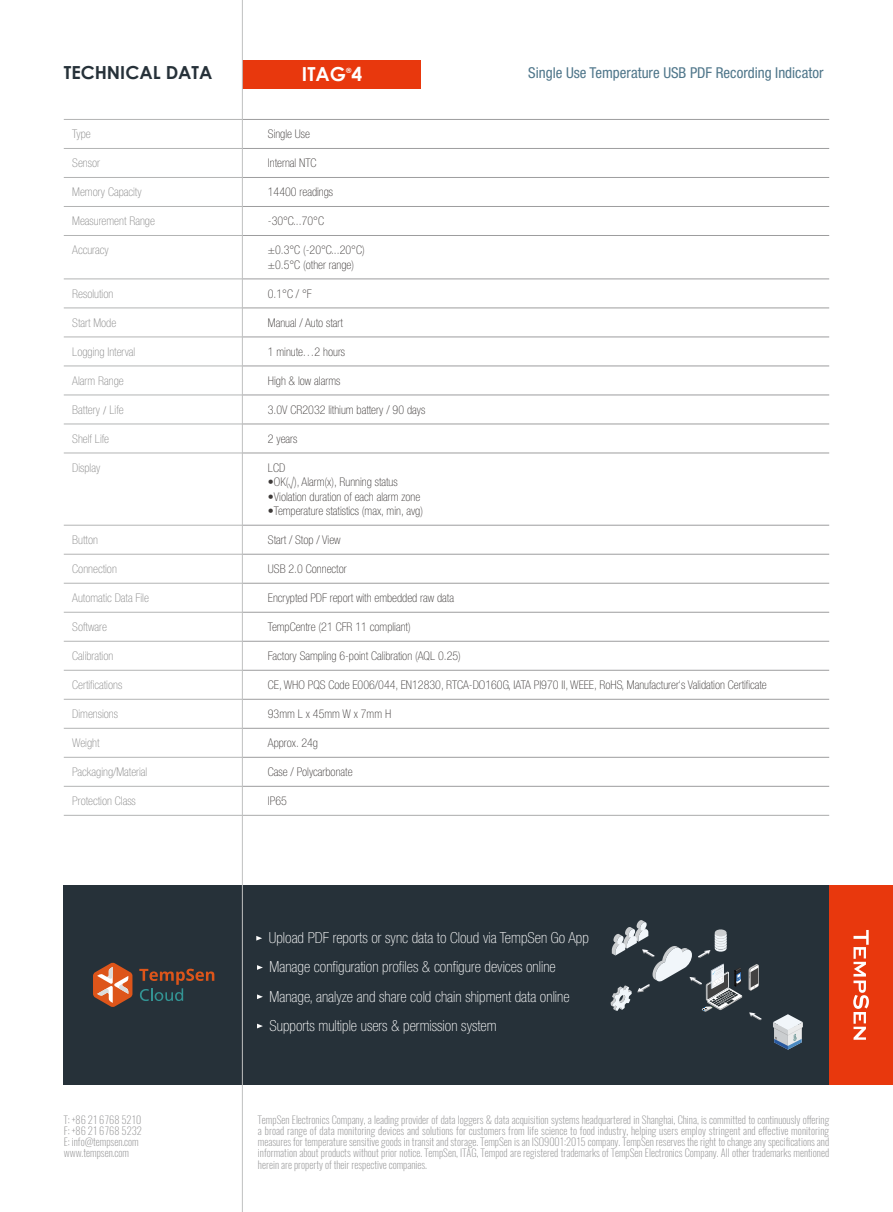
<style>
.page{position:relative;width:893px;height:1212px;background:#fff}
.page>*{position:absolute;margin:0;border:0;box-sizing:border-box;transform-origin:0 0}
.t1{font:700 19.35px "Century Gothic";color:#fff}
.t2{font:700 18px "Century Gothic";color:#263139}
.t3{font:100 condensed 15.3px/29.2px "Helvetica Neue LT Pro";color:#fff}
.t4{font:condensed 15px "Helvetica Neue LT Pro";color:#4f768a}
.t5{font:100 condensed 12px/14.4px "Helvetica Neue LT Pro";color:#3e3a39}
.t6{font:100 condensed 12px "Helvetica Neue LT Pro";color:#898989}
.t7{font:200 10.5px/11.2px "Oswald";color:#949495;text-align:justify}
.t8{font:700 7.05px "Century Gothic";color:#fff}
.s1{font-family:"Adobe Song Std";font-weight:300;font-stretch:normal}
</style>
<div class="page">
<svg style="left:243px;top:279px;width:586px;height:536px"></svg>
<hr style="left:242px;top:815px;width:587px;height:1px;background:#aaabab">
<hr style="left:242px;top:119px;width:587px;height:1px;background:#9d9d9e">
<hr style="left:242px;top:148px;width:587px;height:1px;background:#9d9d9e">
<hr style="left:242px;top:177px;width:587px;height:1px;background:#9d9d9e">
<hr style="left:242px;top:206px;width:587px;height:1px;background:#9d9d9e">
<hr style="left:242px;top:235px;width:587px;height:1px;background:#9d9d9e">
<hr style="left:242px;top:278px;width:587px;height:1px;background:#9d9d9e">
<hr style="left:242px;top:308px;width:587px;height:1px;background:#9d9d9e">
<hr style="left:242px;top:337px;width:587px;height:1px;background:#9d9d9e">
<hr style="left:242px;top:366px;width:587px;height:1px;background:#9d9d9e">
<hr style="left:242px;top:395px;width:587px;height:1px;background:#9d9d9e">
<hr style="left:242px;top:424px;width:587px;height:1px;background:#9d9d9e">
<hr style="left:242px;top:453px;width:587px;height:1px;background:#9d9d9e">
<hr style="left:242px;top:525px;width:587px;height:1px;background:#9d9d9e">
<hr style="left:242px;top:554px;width:587px;height:1px;background:#9d9d9e">
<hr style="left:242px;top:583px;width:587px;height:1px;background:#9d9d9e">
<hr style="left:242px;top:612px;width:587px;height:1px;background:#9d9d9e">
<hr style="left:242px;top:641px;width:587px;height:1px;background:#9d9d9e">
<hr style="left:242px;top:670px;width:587px;height:1px;background:#9d9d9e">
<hr style="left:242px;top:699px;width:587px;height:1px;background:#9d9d9e">
<hr style="left:242px;top:728px;width:587px;height:1px;background:#9d9d9e">
<hr style="left:242px;top:757px;width:587px;height:1px;background:#9d9d9e">
<hr style="left:242px;top:786px;width:587px;height:1px;background:#9d9d9e">
<hr style="left:64px;top:119px;width:178px;height:1px;background:#b3b4b4">
<hr style="left:64px;top:148px;width:178px;height:1px;background:#b3b4b4">
<hr style="left:64px;top:177px;width:178px;height:1px;background:#b3b4b4">
<hr style="left:64px;top:206px;width:178px;height:1px;background:#b3b4b4">
<hr style="left:64px;top:235px;width:178px;height:1px;background:#b3b4b4">
<hr style="left:64px;top:278px;width:178px;height:1px;background:#b3b4b4">
<hr style="left:64px;top:308px;width:178px;height:1px;background:#b3b4b4">
<hr style="left:64px;top:337px;width:178px;height:1px;background:#b3b4b4">
<hr style="left:64px;top:366px;width:178px;height:1px;background:#b3b4b4">
<hr style="left:64px;top:395px;width:178px;height:1px;background:#b3b4b4">
<hr style="left:64px;top:424px;width:178px;height:1px;background:#b3b4b4">
<hr style="left:64px;top:453px;width:178px;height:1px;background:#b3b4b4">
<hr style="left:64px;top:525px;width:178px;height:1px;background:#b3b4b4">
<hr style="left:64px;top:554px;width:178px;height:1px;background:#b3b4b4">
<hr style="left:64px;top:583px;width:178px;height:1px;background:#b3b4b4">
<hr style="left:64px;top:612px;width:178px;height:1px;background:#b3b4b4">
<hr style="left:64px;top:641px;width:178px;height:1px;background:#b3b4b4">
<hr style="left:64px;top:670px;width:178px;height:1px;background:#b3b4b4">
<hr style="left:64px;top:699px;width:178px;height:1px;background:#b3b4b4">
<hr style="left:64px;top:728px;width:178px;height:1px;background:#b3b4b4">
<hr style="left:64px;top:757px;width:178px;height:1px;background:#b3b4b4">
<hr style="left:64px;top:786px;width:178px;height:1px;background:#b3b4b4">
<hr style="left:64px;top:815px;width:178px;height:1px;background:#b3b4b4">
<div style="left:243px;top:60px;width:178px;height:28px;background:#e8380d"></div>
<div style="left:829px;top:885px;width:64px;height:199px;background:#e8380d"></div>
<div style="left:64px;top:885px;width:765px;height:199px;background:#263139"></div>
<svg style="left:93px;top:962px;width:39px;height:45px"></svg>
<svg style="left:139px;top:969px;width:75px;height:32px"></svg>
<svg style="left:749px;top:1012px;width:13px;height:8px"></svg>
<svg style="left:773px;top:1014px;width:30px;height:36px"></svg>
<svg style="left:749px;top:964px;width:10px;height:27px"></svg>
<svg style="left:611px;top:920px;width:131px;height:92px"></svg>
<svg style="left:256px;top:936px;width:6px;height:4px"></svg>
<svg style="left:257px;top:965px;width:6px;height:5px"></svg>
<svg style="left:257px;top:994px;width:6px;height:5px"></svg>
<svg style="left:257px;top:1024px;width:6px;height:4px"></svg>
<svg style="left:853px;top:930px;width:16px;height:110px"></svg>
<hr style="left:242px;top:0;width:1px;height:1212px;background:#bfc0c0">
<h2 class="t2" style="left:64px;top:59px;width:150px">TECHNICAL DATA</h2>
<p class="t8" style="left:346px;top:65px;width:7px">®</p>
<h3 class="t4" style="left:528px;top:63px;width:297px">Single Use Temperature USB PDF Recording Indicator</h3>
<h1 class="t1" style="left:302px;top:60px;width:62px">ITAG 4</h1>
<p class="t6" style="left:72px;top:127px;width:20px">Type</p>
<p class="t5" style="left:268px;top:127px;width:44px">Single Use</p>
<p class="t6" style="left:72px;top:156px;width:29px">Sensor</p>
<p class="t5" style="left:268px;top:156px;width:50px">Internal NTC</p>
<p class="t6" style="left:72px;top:185px;width:71px">Memory Capacity</p>
<p class="t5" style="left:268px;top:185px;width:67px">14400 readings</p>
<p class="t6" style="left:72px;top:214px;width:84px">Measurement Range</p>
<p class="t5" style="left:268px;top:214px;width:58px">-30°C...70°C</p>
<p class="t6" style="left:72px;top:243px;width:38px">Accuracy</p>
<p class="t5" style="left:268px;top:243px;width:98px">±0.3°C (-20°C...20°C) ±0.5°C (other range)</p>
<p class="t6" style="left:72px;top:287px;width:43px">Resolution</p>
<p class="t5" style="left:268px;top:286px;width:45px">0.1°C / °F</p>
<p class="t6" style="left:72px;top:316px;width:45px">Start Mode</p>
<p class="t5" style="left:268px;top:315px;width:77px">Manual / Auto start</p>
<p class="t6" style="left:72px;top:345px;width:65px">Logging Interval</p>
<p class="t5" style="left:268px;top:344px;width:79px">1 minute…2 hours</p>
<p class="t6" style="left:72px;top:374px;width:53px">Alarm Range</p>
<p class="t5" style="left:268px;top:373px;width:74px">High &amp; low alarms</p>
<p class="t6" style="left:72px;top:403px;width:53px">Battery <span class="s1">/</span> Life</p>
<p class="t5" style="left:268px;top:402px;width:159px">3.0V CR2032 lithium battery / 90 days</p>
<p class="t6" style="left:72px;top:432px;width:38px">Shelf Life</p>
<p class="t5" style="left:268px;top:431px;width:31px">2 years</p>
<p class="t6" style="left:72px;top:461px;width:30px">Display</p>
<p class="t5" style="left:268px;top:460px;width:19px">LCD</p>
<p class="t5" style="left:268px;top:475px;width:131px">•OK(√), Alarm(x), Running status</p>
<p class="t5" style="left:268px;top:489px;width:154px">•Violation duration of each alarm zone</p>
<p class="t5" style="left:268px;top:503px;width:157px">•Temperature statistics (max, min, avg)</p>
<p class="t6" style="left:72px;top:533px;width:27px">Button</p>
<p class="t5" style="left:268px;top:532px;width:74px">Start / Stop / View</p>
<p class="t6" style="left:72px;top:562px;width:46px">Connection</p>
<p class="t5" style="left:268px;top:561px;width:80px">USB 2.0 Connector</p>
<p class="t6" style="left:72px;top:591px;width:78px">Automatic Data File</p>
<p class="t5" style="left:268px;top:590px;width:188px">Encrypted PDF report with embedded raw data</p>
<p class="t6" style="left:72px;top:620px;width:36px">Software</p>
<p class="t5" style="left:268px;top:619px;width:144px">TempCentre (21 CFR 11 compliant)</p>
<p class="t6" style="left:72px;top:649px;width:43px">Calibration</p>
<p class="t5" style="left:268px;top:648px;width:194px">Factory Sampling 6-point Calibration (AQL 0.25)</p>
<p class="t6" style="left:72px;top:678px;width:52px">Certifications</p>
<p class="t5" style="left:268px;top:677px;width:500px">CE, WHO PQS Code E006/044, EN12830, RTCA-DO160G, IATA PI970 II, WEEE, RoHS, Manufacturer's Validation Certificate</p>
<p class="t6" style="left:72px;top:707px;width:47px">Dimensions</p>
<p class="t5" style="left:268px;top:706px;width:125px">93mm L x 45mm W x 7mm H</p>
<p class="t6" style="left:72px;top:736px;width:29px">Weight</p>
<p class="t5" style="left:268px;top:735px;width:52px">Approx. 24g</p>
<p class="t6" style="left:72px;top:765px;width:77px">Packaging/Material</p>
<p class="t5" style="left:268px;top:764px;width:86px">Case / Polycarbonate</p>
<p class="t6" style="left:72px;top:794px;width:65px">Protection Class</p>
<p class="t5" style="left:268px;top:793px;width:21px">IP65</p>
<p class="t7" style="left:64px;top:1114px;width:80px;text-align:left">T: +86 21 6768 5210<br>F: +86 21 6768 5232<br>E: info@tempsen.com www.tempsen.com</p>
<h3 class="t3" style="left:269px;top:923px;width:322px">Upload PDF reports or sync data to Cloud via TempSen Go App Manage configuration profiles &amp; configure devices online Manage, analyze and share cold chain shipment data online Supports multiple users &amp; permission system</h3>
<p class="t7" style="left:258px;top:1114px;width:573px">TempSen Electronics Company, a leading provider of data loggers &amp; data acquisition systems headquartered in Shanghai, China, is committed to continuously offering a broad range of data monitoring devices and solutions for customers from life science to food industry, helping users employ stringent and effective monitoring measures for temperature sensitive goods in transit and storage. TempSen is an ISO9001:2015 company. TempSen reserves the right to change any specifications and information about products without prior notice. TempSen, ITAG, Tempod are registered trademarks of TempSen Electronics Company. All other trademarks mentioned herein are property of their respective companies.</p>
</div>
